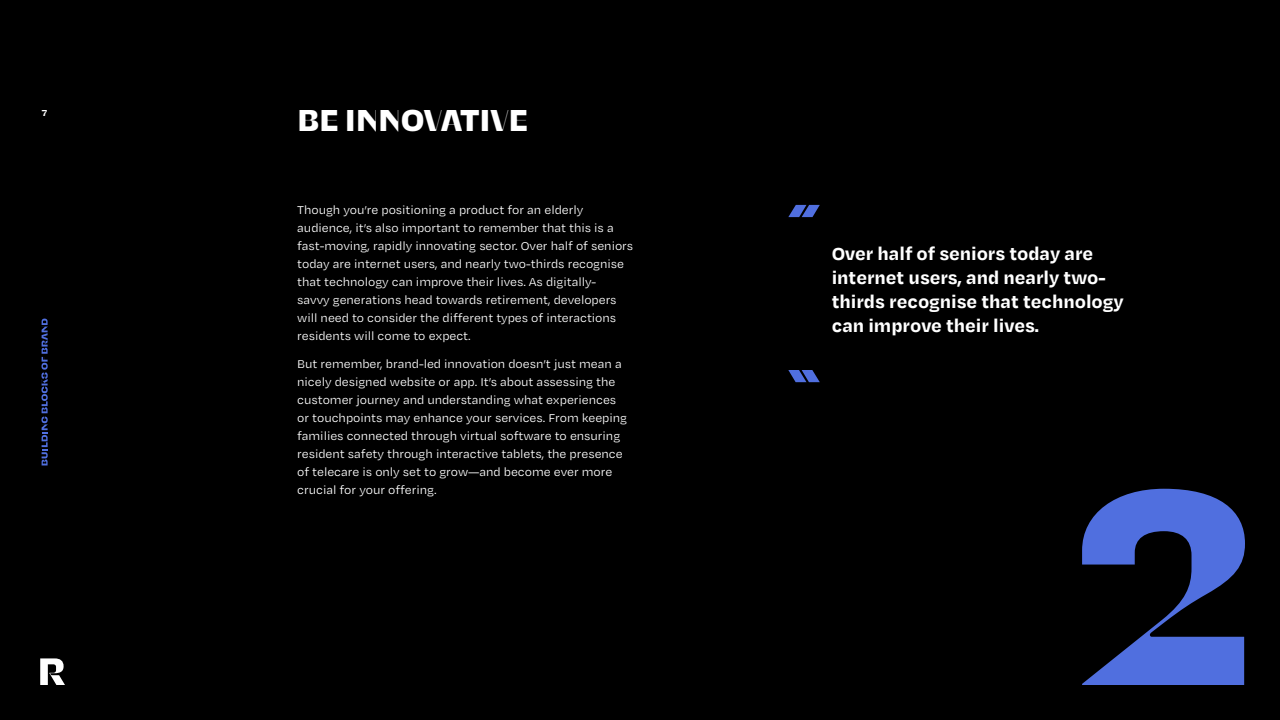
<style>
.page{position:relative;width:1280px;height:720px;background:#000}
.page>*{position:absolute;margin:0;border:0;box-sizing:border-box;transform-origin:0 0}
.t1{font:800 30px "Stravinsky";letter-spacing:-.005em;color:#fff}
.t2{font:700 20px/24px "Degular Text";letter-spacing:-.005em;color:#fff}
.t3{font:13px/18px "Degular Text";letter-spacing:-.005em;color:#fff}
.t4{font:700 10px "Degular Text";color:#fff}
</style>
<div class="page">
<svg style="left:1082px;top:489px;width:163px;height:196px"></svg>
<svg style="left:788px;top:205px;width:32px;height:12px"></svg>
<svg style="left:788px;top:370px;width:32px;height:12px"></svg>
<svg style="left:40px;top:659px;width:25px;height:26px"></svg>
<svg style="left:41px;top:319px;width:7px;height:146px"></svg>
<p class="t4" style="left:42px;top:106px;width:7px">7</p>
<h1 class="t1" style="left:297px;top:102px;width:232px">BE INNOVATIVE</h1>
<p class="t3" style="left:297px;top:200px;width:337px">Though you’re positioning a product for an elderly audience, it’s also important to remember that this is a fast-moving, rapidly innovating sector. Over half of seniors today are internet users, and nearly two-thirds recognise that technology can improve their lives. As digitally-<br>savvy generations head towards retirement, developers will need to consider the different types of interactions residents will come to expect.</p>
<p class="t3" style="left:297px;top:354px;width:331px">But remember, brand-led innovation doesn’t just mean a nicely designed website or app. It’s about assessing the customer journey and understanding what experiences or touchpoints may enhance your services. From keeping families connected through virtual software to ensuring resident safety through interactive tablets, the presence of telecare is only set to grow—and become ever more crucial for your offering.</p>
<h2 class="t2" style="left:832px;top:240px;width:293px">Over half of seniors today are internet users, and nearly two&shy;thirds recognise that technology can improve their lives.</h2>
</div>
